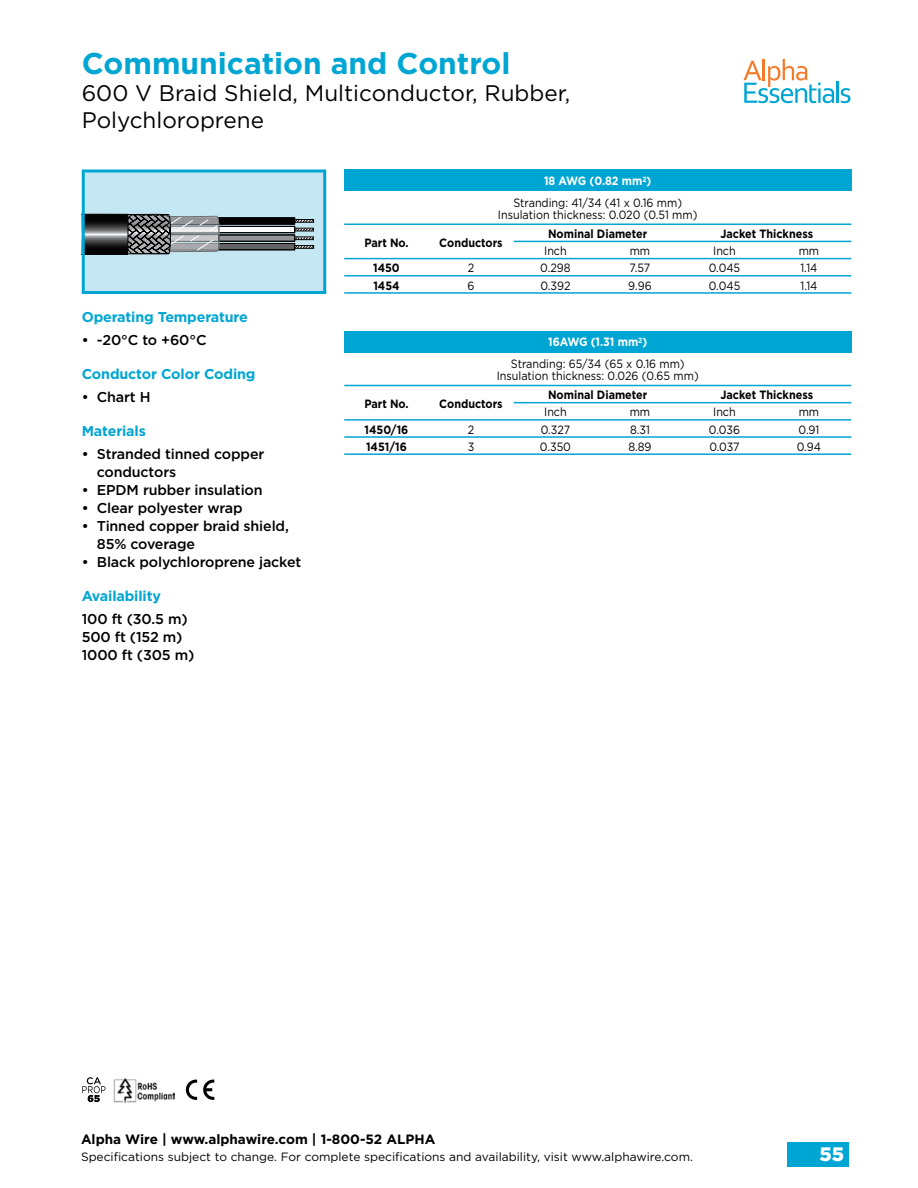
<style>
.page{position:relative;width:918px;height:1188px;background:#fff}
.page>*{position:absolute;margin:0;border:0;box-sizing:border-box;transform-origin:0 0}
.t1{font:700 30px "Gotham";color:#00a6d3}
.t2{font:22.5px/27px "Gotham";color:#000}
.t3{font:900 19.5px "Gotham";color:#fff}
.t4{font:500 14.25px/18px "Gotham";letter-spacing:-.01em;color:#000}
.t5{font:700 14.25px "Gotham";letter-spacing:-.01em;color:#00a6d3}
.t6{font:700 13.5px "Gotham";color:#000}
.t7{font:12px/21.6px "Gotham";color:#000;text-align:center;scale:.9 1}
.t8{font:700 12px "Gotham";color:#000;scale:.9 1}
.t9{font:12px "Gotham";color:#000}
.s1{font-weight:700;color:#fff}
</style>
<div class="page">
<div style="left:787px;top:1142px;width:62px;height:24px;background:#00a6d3"></div>
<svg style="left:743px;top:59px;width:91px;height:44px"></svg>
<hr style="left:836px;top:82px;width:3px;height:21px;background:#00a6d3">
<svg style="left:841px;top:88px;width:9px;height:15px"></svg>
<div style="left:83px;top:171px;width:242px;height:122px;background:#c5e7f3"></div>
<svg style="left:86px;top:214px;width:228px;height:41px;background:#70777a"></svg>
<div style="left:82px;top:169px;width:244px;height:125px;border:3px solid #00a6d3"></div>
<img style="left:114px;top:1078px;width:61px;height:25px">
<svg style="left:82px;top:1077px;width:23px;height:25px"></svg>
<div style="left:344px;top:169px;width:507px;height:22px;background:#00a6d3"></div>
<hr style="left:344px;top:224px;width:507px;height:1px;background:#00a6d3">
<hr style="left:514px;top:241px;width:337px;height:1px;background:#00a6d3">
<hr style="left:344px;top:258px;width:507px;height:1px;background:#00a6d3">
<hr style="left:344px;top:275px;width:507px;height:2px;background:#00a6d3">
<hr style="left:344px;top:292px;width:507px;height:2px;background:#00a6d3">
<div style="left:344px;top:331px;width:507px;height:21px;background:#00a6d3"></div>
<hr style="left:344px;top:385px;width:507px;height:1px;background:#00a6d3">
<hr style="left:514px;top:402px;width:337px;height:1px;background:#00a6d3">
<hr style="left:344px;top:419px;width:507px;height:2px;background:#00a6d3">
<hr style="left:344px;top:436px;width:507px;height:2px;background:#00a6d3">
<hr style="left:344px;top:453px;width:507px;height:2px;background:#00a6d3">
<svg style="left:203px;top:1080px;width:11px;height:20px"></svg>
<svg style="left:186px;top:1080px;width:11px;height:20px"></svg>
<h1 class="t1" style="left:82px;top:43px;width:430px">Communication and Control</h1>
<h2 class="t2" style="left:82px;top:79px;width:490px">600 V Braid Shield, Multiconductor, Rubber,<br>Polychloroprene</h2>
<p class="t7" style="left:513px;top:170px;width:189px"><span class="s1">18 AWG (0.82 mm</span><sup>2</sup><span class="s1">)<br></span>Stranding: 41/34 (41 x 0.16 mm)</p>
<p class="t7" style="left:498px;top:203px;width:223px">Insulation thickness: 0.020 (0.51 mm)</p>
<p class="t8" style="left:364px;top:234px;width:51px">Part No.</p>
<p class="t8" style="left:439px;top:234px;width:72px">Conductors</p>
<p class="t8" style="left:548px;top:226px;width:112px">Nominal Diameter</p>
<p class="t8" style="left:720px;top:226px;width:104px">Jacket Thickness</p>
<p class="t7" style="left:544px;top:240px;width:27px">Inch</p>
<p class="t7" style="left:630px;top:240px;width:24px">mm</p>
<p class="t7" style="left:713px;top:240px;width:27px">Inch</p>
<p class="t7" style="left:799px;top:240px;width:24px">mm</p>
<p class="t5" style="left:82px;top:308px;width:168px">Operating Temperature</p>
<p class="t4" style="left:82px;top:331px;width:126px">• -20°C to +60°C</p>
<p class="t5" style="left:82px;top:365px;width:175px">Conductor Color Coding</p>
<p class="t4" style="left:82px;top:388px;width:70px">• Chart H</p>
<p class="t5" style="left:82px;top:422px;width:66px">Materials</p>
<p class="t4" style="left:97px;top:445px;width:169px;text-indent:-15px">• Stranded tinned copper conductors</p>
<p class="t4" style="left:82px;top:481px;width:182px">• EPDM rubber insulation</p>
<p class="t4" style="left:82px;top:499px;width:162px">• Clear polyester wrap</p>
<p class="t4" style="left:97px;top:517px;width:194px;text-indent:-15px">• Tinned copper braid shield,<br>85% coverage</p>
<p class="t4" style="left:82px;top:553px;width:221px">• Black polychloroprene jacket</p>
<p class="t5" style="left:82px;top:587px;width:81px">Availability</p>
<p class="t4" style="left:82px;top:610px;width:114px">100 ft (30.5 m)<br>500 ft (152 m)<br>1000 ft (305 m)</p>
<p class="t8" style="left:373px;top:260px;width:31px">1450</p>
<p class="t7" style="left:468px;top:257px;width:9px">2</p>
<p class="t7" style="left:540px;top:257px;width:35px">0.298</p>
<p class="t7" style="left:630px;top:257px;width:25px">7.57</p>
<p class="t7" style="left:709px;top:257px;width:37px">0.045</p>
<p class="t7" style="left:800px;top:257px;width:20px">1.14</p>
<p class="t8" style="left:373px;top:277px;width:31px">1454</p>
<p class="t7" style="left:468px;top:274px;width:9px">6</p>
<p class="t7" style="left:540px;top:274px;width:35px">0.392</p>
<p class="t7" style="left:628px;top:274px;width:28px">9.96</p>
<p class="t7" style="left:709px;top:274px;width:37px">0.045</p>
<p class="t7" style="left:800px;top:274px;width:20px">1.14</p>
<p class="t7" style="left:511px;top:331px;width:195px"><span class="s1">16AWG (1.31 mm</span><sup>2</sup><span class="s1">)<br></span>Stranding: 65/34 (65 x 0.16 mm)</p>
<p class="t7" style="left:497px;top:365px;width:226px">Insulation thickness: 0.026 (0.65 mm)</p>
<p class="t8" style="left:364px;top:396px;width:51px">Part No.</p>
<p class="t8" style="left:439px;top:396px;width:72px">Conductors</p>
<p class="t8" style="left:548px;top:387px;width:112px">Nominal Diameter</p>
<p class="t8" style="left:720px;top:387px;width:104px">Jacket Thickness</p>
<p class="t7" style="left:544px;top:401px;width:27px">Inch</p>
<p class="t7" style="left:630px;top:401px;width:24px">mm</p>
<p class="t7" style="left:713px;top:401px;width:27px">Inch</p>
<p class="t7" style="left:799px;top:401px;width:24px">mm</p>
<p class="t8" style="left:365px;top:421px;width:50px">1450/16</p>
<p class="t7" style="left:468px;top:418px;width:9px">2</p>
<p class="t7" style="left:541px;top:418px;width:34px">0.327</p>
<p class="t7" style="left:630px;top:418px;width:24px">8.31</p>
<p class="t7" style="left:709px;top:418px;width:36px">0.036</p>
<p class="t7" style="left:799px;top:418px;width:25px">0.91</p>
<p class="t8" style="left:366px;top:439px;width:47px">1451/16</p>
<p class="t7" style="left:468px;top:436px;width:9px">3</p>
<p class="t7" style="left:540px;top:436px;width:36px">0.350</p>
<p class="t7" style="left:628px;top:436px;width:27px">8.89</p>
<p class="t7" style="left:709px;top:436px;width:35px">0.037</p>
<p class="t7" style="left:797px;top:436px;width:29px">0.94</p>
<p class="t6" style="left:81px;top:1131px;width:356px">Alpha Wire | www.alphawire.com | 1-800-52 ALPHA</p>
<p class="t9" style="left:81px;top:1149px;width:614px">Specifications subject to change. For complete specifications and availability, visit www.alphawire.com.</p>
<h3 class="t3" style="left:820px;top:1142px;width:26px">55</h3>
</div>
